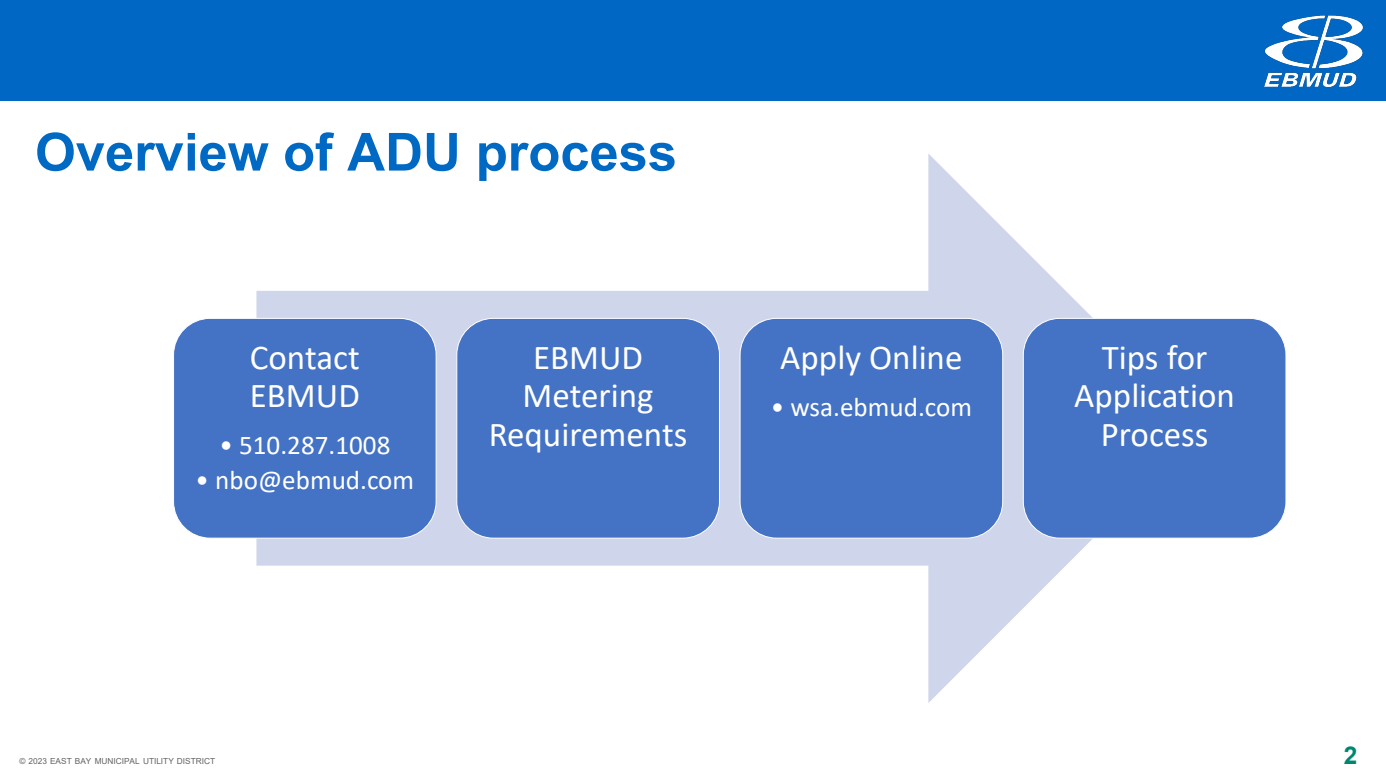
<style>
.page{position:relative;width:1386px;height:780px;background:#fff}
.page>*{position:absolute;margin:0;border:0;box-sizing:border-box;transform-origin:0 0}
.t1{font:700 52.5px "Arial";color:#0069c4}
.t2{font:35px/38.4px "Calibri";color:#fff;text-align:center}
.t3{font:27.12px "Calibri";color:#fff}
.t4{font:700 24.5px "Arial";color:#008770}
.t5{font:8.31px "Arial";color:#636363}
</style>
<div class="page">
<div style="left:0;top:0;width:1385px;height:101px;background:#0068c4"></div>
<img style="left:1264px;top:15px;width:99px;height:73px">
<svg style="left:256px;top:154px;width:838px;height:548px"></svg>
<div style="left:173px;top:318px;width:263px;height:220px;background:#4472c4;border:1px solid #fff;border-radius:37px"></div>
<div style="left:456px;top:318px;width:263px;height:220px;background:#4472c4;border:1px solid #fff;border-radius:37px"></div>
<div style="left:740px;top:318px;width:262px;height:220px;background:#4472c4;border-radius:37px"></div>
<div style="left:739px;top:318px;width:264px;height:220px;border:1px solid #fff;border-radius:37px"></div>
<div style="left:1022px;top:318px;width:264px;height:220px;background:#4472c4;border:1px solid #fff;border-radius:37px"></div>
<p class="t1" style="left:35px;top:115px;width:643px">Overview of ADU process</p>
<p class="t2" style="left:250px;top:337px;width:112px;text-align:left">Contact<br>EBMUD</p>
<p class="t3" style="left:219px;top:426px;width:172px">• 510.287.1008</p>
<p class="t3" style="left:195px;top:461px;width:220px">• nbo@ebmud.com</p>
<p class="t2" style="left:488px;top:337px;width:200px">EBMUD<br>Metering<br>Requirements</p>
<p class="t2" style="left:780px;top:337px;width:184px">Apply Online</p>
<p class="t3" style="left:770px;top:387px;width:203px">• wsa.ebmud.com</p>
<p class="t2" style="left:1074px;top:337px;width:162px">Tips for<br>Application<br>Process</p>
<p class="t5" style="left:19px;top:755px;width:197px">© 2023 EAST BAY MUNICIPAL UTILITY DISTRICT</p>
<p class="t4" style="left:1343px;top:738px;width:15px">2</p>
</div>
